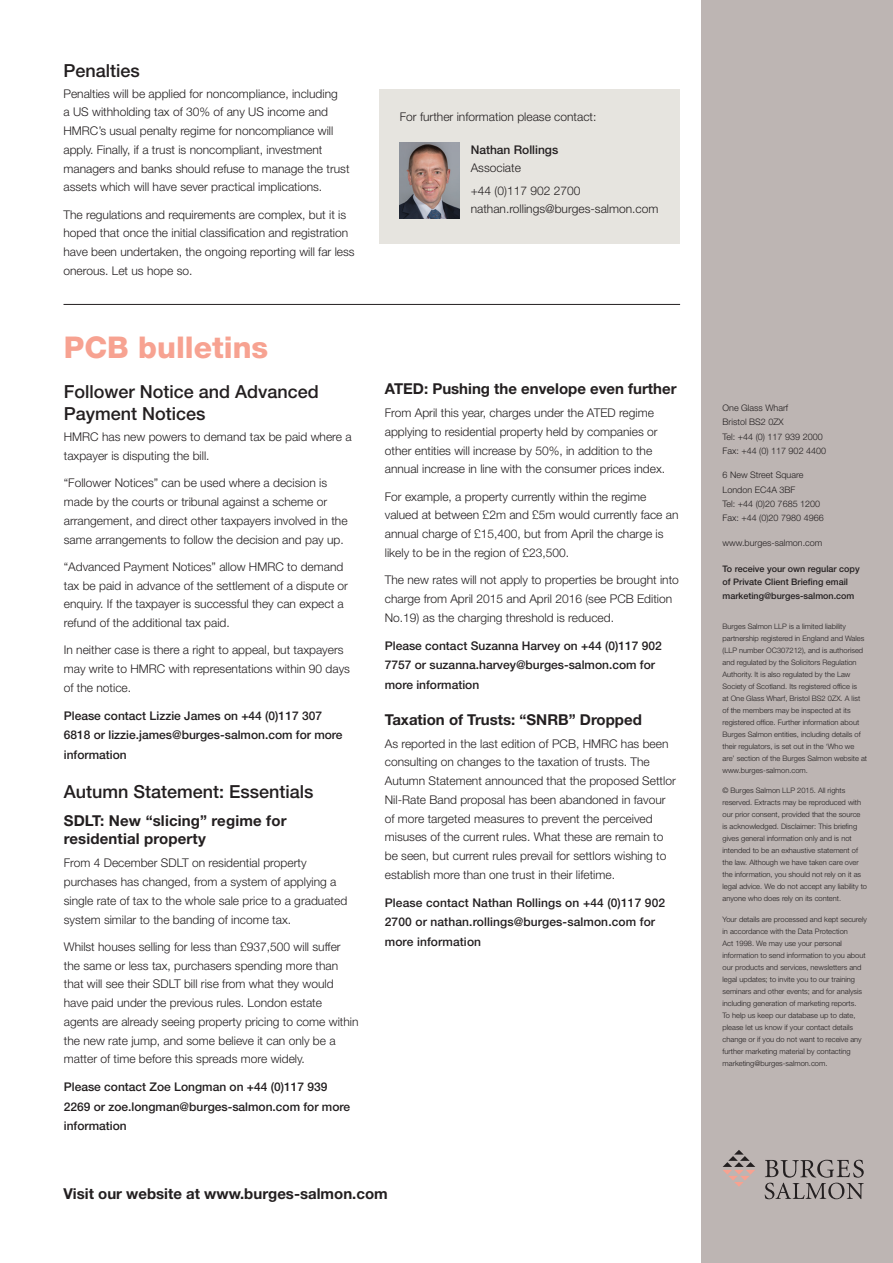
<style>
.page{position:relative;width:893px;height:1263px;background:#fff}
.page>*{position:absolute;margin:0;border:0;box-sizing:border-box;transform-origin:0 0}
.main_pink_title{font:800 30px "Helvetica Neue LT Std";color:#f7a291}
.black_subtitle_12pt{font:500 18px/22.5px "Helvetica Neue LT Std";color:#231f20}
.subtitle_-_black_10p{font:700 15px/18.8px "Helvetica Neue LT Std";color:#231f20}
.visit_our_website{font:700 15px "Helvetica Neue LT Std";color:#231f20}
.bodytext{font:300 12px/18.8px "Helvetica Neue LT Std";color:#231f20}
.bodytext-2{font:500 12px/19.5px "Helvetica Neue LT Std";color:#231f20}
.back_margin_address{font:300 9px "Helvetica Neue LT Std";color:#231f20}
.back_margin_address-2{font:500 9px/13.5px "Helvetica Neue LT Std";color:#231f20}
.back_margin_text{font:300 7.5px/12px "Helvetica Neue LT Std";color:#231f20}
</style>
<div class="page">
<div style="left:702px;top:0;width:191px;height:1263px;background:#bdb5b3"></div>
<svg style="left:722px;top:1150px;width:33px;height:37px"></svg>
<svg style="left:765px;top:1160px;width:99px;height:39px"></svg>
<div style="left:380px;top:89px;width:300px;height:154px;background:#e6e4df"></div>
<img style="left:400px;top:142px;width:59px;height:77px">
<hr style="left:64px;top:304px;width:616px;height:1px;background:#231f20">
<p class="black_subtitle_12pt" style="left:64px;top:59px;width:78px">Penalties</p>
<p class="bodytext" style="left:64px;top:84px;width:288px">Penalties will be applied for noncompliance, including<br>a US withholding tax of 30% of any US income and HMRC’s usual penalty regime for noncompliance will apply. Finally, if a trust is noncompliant, investment managers and banks should refuse to manage the trust assets which will have sever practical implications.</p>
<p class="bodytext" style="left:64px;top:205px;width:293px">The regulations and requirements are complex, but it is hoped that once the initial classification and registration have been undertaken, the ongoing reporting will far less onerous. Let us hope so.</p>
<p class="main_pink_title" style="left:64px;top:330px;width:206px">PCB bulletins</p>
<p class="black_subtitle_12pt" style="left:64px;top:380px;width:257px">Follower Notice and Advanced<br>Payment Notices</p>
<p class="bodytext" style="left:64px;top:427px;width:289px">HMRC has new powers to demand tax be paid where a taxpayer is disputing the bill.</p>
<p class="bodytext" style="left:64px;top:473px;width:285px">“Follower Notices” can be used where a decision is made by the courts or tribunal against a scheme or arrangement, and direct other taxpayers involved in the same arrangements to follow the decision and pay up.</p>
<p class="bodytext" style="left:64px;top:557px;width:286px">“Advanced Payment Notices” allow HMRC to demand tax be paid in advance of the settlement of a dispute or enquiry. If the taxpayer is successful they can expect a refund of the additional tax paid.</p>
<p class="bodytext" style="left:64px;top:640px;width:288px">In neither case is there a right to appeal, but taxpayers may write to HMRC with representations within 90 days of the notice.</p>
<p class="bodytext-2" style="left:64px;top:706px;width:280px">Please contact Lizzie James on +44 (0)117 307<br>6818 or lizzie.james@burges-salmon.com for more information</p>
<p class="black_subtitle_12pt" style="left:64px;top:780px;width:251px">Autumn Statement: Essentials</p>
<p class="subtitle_-_black_10p" style="left:64px;top:810px;width:224px">SDLT: New “slicing” regime for residential property</p>
<p class="bodytext" style="left:64px;top:853px;width:285px">From 4 December SDLT on residential property purchases has changed, from a system of applying a single rate of tax to the whole sale price to a graduated system similar to the banding of income tax.</p>
<p class="bodytext" style="left:64px;top:937px;width:296px">Whilst houses selling for less than £937,500 will suffer the same or less tax, purchasers spending more than that will see their SDLT bill rise from what they would have paid under the previous rules. London estate agents are already seeing property pricing to come within the new rate jump, and some believe it can only be a matter of time before this spreads more widely.</p>
<p class="bodytext-2" style="left:64px;top:1077px;width:288px">Please contact Zoe Longman on +44 (0)117 939<br>2269 or zoe.longman@burges-salmon.com for more information</p>
<p class="bodytext" style="left:400px;top:107px;width:198px">For further information please contact:</p>
<p class="bodytext-2" style="left:471px;top:139px;width:89px">Nathan Rollings</p>
<p class="bodytext" style="left:471px;top:158px;width:52px">Associate</p>
<p class="bodytext" style="left:471px;top:181px;width:189px">+44 (0)117 902 2700 nathan.rollings@burges-salmon.com</p>
<p class="subtitle_-_black_10p" style="left:385px;top:379px;width:293px">ATED: Pushing the envelope even further</p>
<p class="bodytext" style="left:385px;top:403px;width:282px">From April this year, charges under the ATED regime applying to residential property held by companies or other entities will increase by 50%, in addition to the annual increase in line with the consumer prices index.</p>
<p class="bodytext" style="left:385px;top:487px;width:295px">For example, a property currently within the regime valued at between £2m and £5m would currently face an annual charge of £15,400, but from April the charge is likely to be in the region of £23,500.</p>
<p class="bodytext" style="left:385px;top:570px;width:296px">The new rates will not apply to properties be brought into charge from April 2015 and April 2016 (see PCB Edition<br>No.19) as the charging threshold is reduced.</p>
<p class="bodytext-2" style="left:385px;top:636px;width:278px">Please contact Suzanna Harvey on +44 (0)117 902<br>7757 or suzanna.harvey@burges-salmon.com for more information</p>
<p class="subtitle_-_black_10p" style="left:385px;top:709px;width:258px">Taxation of Trusts: “SNRB” Dropped</p>
<p class="bodytext" style="left:385px;top:734px;width:292px">As reported in the last edition of PCB, HMRC has been consulting on changes to the taxation of trusts. The Autumn Statement announced that the proposed Settlor Nil-Rate Band proposal has been abandoned in favour of more targeted measures to prevent the perceived misuses of the current rules. What these are remain to be seen, but current rules prevail for settlors wishing to establish more than one trust in their lifetime.</p>
<p class="bodytext-2" style="left:385px;top:893px;width:282px">Please contact Nathan Rollings on +44 (0)117 902<br>2700 or nathan.rollings@burges-salmon.com for more information</p>
<p class="visit_our_website" style="left:64px;top:1185px;width:326px">Visit our website at www.burges-salmon.com</p>
<p class="back_margin_address" style="left:722px;top:403px;width:67px">One Glass Wharf</p>
<p class="back_margin_address" style="left:722px;top:417px;width:63px">Bristol BS2 0ZX</p>
<p class="back_margin_address" style="left:722px;top:431px;width:102px">Tel: +44 (0) 117 939 2000</p>
<p class="back_margin_address" style="left:722px;top:445px;width:105px">Fax: +44 (0) 117 902 4400</p>
<p class="back_margin_address" style="left:722px;top:470px;width:82px">6 New Street Square</p>
<p class="back_margin_address" style="left:722px;top:484px;width:74px">London EC4A 3BF</p>
<p class="back_margin_address" style="left:722px;top:498px;width:99px">Tel: +44 (0)20 7685 1200</p>
<p class="back_margin_address" style="left:722px;top:512px;width:103px">Fax: +44 (0)20 7980 4966</p>
<p class="back_margin_address" style="left:722px;top:537px;width:101px">www.burges-salmon.com</p>
<p class="back_margin_address-2" style="left:722px;top:562px;width:139px">To receive your own regular copy of Private Client Briefing email marketing@burges-salmon.com</p>
<p class="back_margin_text" style="left:722px;top:620px;width:146px">Burges Salmon LLP is a limited liability partnership registered in England and Wales (LLP number OC307212), and is authorised and regulated by the Solicitors Regulation Authority. It is also regulated by the Law Society of Scotland. Its registered office is<br>at One Glass Wharf, Bristol BS2 0ZX. A list of the members may be inspected at its registered office. Further information about Burges Salmon entities, including details of their regulators, is set out in the ‘Who we are’ section of the Burges Salmon website at www.burges-salmon.com.</p>
<p class="back_margin_text" style="left:722px;top:784px;width:146px">© Burges Salmon LLP 2015. All rights reserved. Extracts may be reproduced with our prior consent, provided that the source is acknowledged. Disclaimer: This briefing gives general information only and is not intended to be an exhaustive statement of the law. Although we have taken care over the information, you should not rely on it as legal advice. We do not accept any liability to anyone who does rely on its content.</p>
<p class="back_margin_text" style="left:722px;top:913px;width:146px">Your details are processed and kept securely in accordance with the Data Protection<br>Act 1998. We may use your personal information to send information to you about our products and services, newsletters and legal updates; to invite you to our training seminars and other events; and for analysis including generation of marketing reports.<br>To help us keep our database up to date, please let us know if your contact details change or if you do not want to receive any further marketing material by contacting marketing@burges-salmon.com.</p>
</div>
